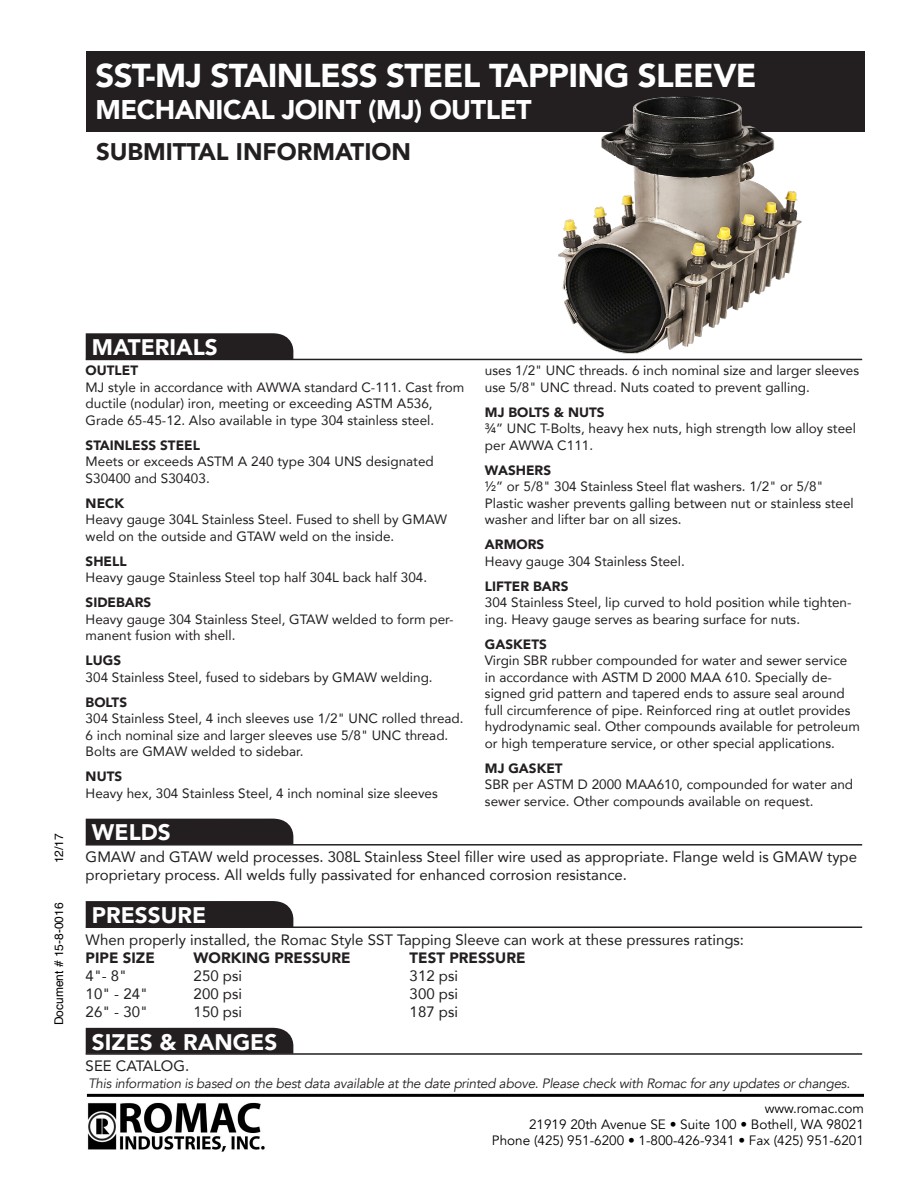
<style>
.page{position:relative;width:918px;height:1188px;background:#fff}
.page>*{position:absolute;margin:0;border:0;box-sizing:border-box;transform-origin:0 0}
.Product_Name{font:900 33px "Avenir";letter-spacing:-.02em;color:#fff}
.Product_Name-2{font:900 27px "Avenir";letter-spacing:-.02em;color:#fff}
.t1{font:900 24px "Avenir";color:#231f20}
.t2{font:900 22.5px "Avenir";color:#fff}
.Body_text{font:15px/18px "Avenir";color:#231f20}
.Body_text-2{font:900 15px "Avenir";color:#231f20}
.Body_text-3{font:13.5px/16.5px "Avenir";color:#231f20}
.t3{font:italic 13.5px "Avenir";letter-spacing:-.02em;color:#231f20}
.t4{font:13.5px/16.2px "Avenir";color:#000;text-align:right}
.t5{font:12px "Helvetica";color:#000}
.s1{font-weight:900}
</style>
<div class="page">
<hr style="left:87px;top:1094px;width:777px;height:3px;background:#000">
<img style="left:87px;top:1102px;width:178px;height:49px">
<div style="left:86px;top:51px;width:779px;height:81px;background:#231f20"></div>
<div style="left:86px;top:333px;width:208px;height:26px;background:#231f20"></div>
<hr style="left:86px;top:359px;width:776px;height:1px;background:#231f20">
<div style="left:86px;top:819px;width:208px;height:25px;background:#231f20"></div>
<hr style="left:86px;top:844px;width:776px;height:2px;background:#231f20">
<div style="left:86px;top:1028px;width:208px;height:25px;background:#231f20"></div>
<hr style="left:86px;top:1053px;width:776px;height:2px;background:#231f20">
<div style="left:86px;top:901px;width:208px;height:25px;background:#231f20"></div>
<hr style="left:86px;top:926px;width:776px;height:2px;background:#231f20">
<img style="left:558px;top:96px;width:244px;height:258px">
<p class="Product_Name" style="left:95px;top:47px;width:663px">SST-MJ STAINLESS STEEL TAPPING SLEEVE</p>
<p class="Product_Name-2" style="left:95px;top:87px;width:438px">MECHANICAL JOINT (MJ) OUTLET</p>
<h3 class="t1" style="left:96px;top:131px;width:317px">SUBMITTAL INFORMATION</h3>
<p class="t5" style="left:50px;top:863px;width:32px;rotate:-90deg">12/17</p>
<p class="t5" style="left:50px;top:1025px;width:124px;rotate:-90deg">Document # 15-8-0016</p>
<p class="t2" style="left:92px;top:328px;width:127px">MATERIALS</p>
<p class="Body_text-3" style="left:86px;top:362px;width:380px"><span class="s1">OUTLET<br></span>MJ style in accordance with AWWA standard C-111. Cast from ductile (nodular) iron, meeting or exceeding ASTM A536, Grade 65-45-12. Also available in type 304 stainless steel.</p>
<p class="Body_text-3" style="left:86px;top:437px;width:350px"><span class="s1">STAINLESS STEEL<br></span>Meets or exceeds ASTM A 240 type 304 UNS designated<br>S30400 and S30403.</p>
<p class="Body_text-3" style="left:86px;top:494px;width:363px"><span class="s1">NECK<br></span>Heavy gauge 304L Stainless Steel. Fused to shell by GMAW weld on the outside and GTAW weld on the inside.</p>
<p class="Body_text-3" style="left:86px;top:552px;width:343px"><span class="s1">SHELL<br></span>Heavy gauge Stainless Steel top half 304L back half 304.</p>
<p class="Body_text-3" style="left:86px;top:594px;width:370px"><span class="s1">SIDEBARS<br></span>Heavy gauge 304 Stainless Steel, GTAW welded to form per&shy;manent fusion with shell.</p>
<p class="Body_text-3" style="left:86px;top:652px;width:349px"><span class="s1">LUGS<br></span>304 Stainless Steel, fused to sidebars by GMAW welding.</p>
<p class="Body_text-3" style="left:86px;top:693px;width:379px"><span class="s1">BOLTS<br></span>304 Stainless Steel, 4 inch sleeves use 1/2" UNC rolled thread.<br>6 inch nominal size and larger sleeves use 5/8" UNC thread.<br>Bolts are GMAW welded to sidebar.</p>
<p class="Body_text-3" style="left:86px;top:768px;width:354px"><span class="s1">NUTS<br></span>Heavy hex, 304 Stainless Steel, 4 inch nominal size sleeves</p>
<p class="t2" style="left:92px;top:813px;width:80px">WELDS</p>
<p class="Body_text-3" style="left:485px;top:362px;width:376px">uses 1/2" UNC threads. 6 inch nominal size and larger sleeves use 5/8" UNC thread. Nuts coated to prevent galling.</p>
<p class="Body_text-3" style="left:485px;top:403px;width:372px"><span class="s1">MJ BOLTS &amp; NUTS<br></span>¾” UNC T-Bolts, heavy hex nuts, high strength low alloy steel per AWWA C111.</p>
<p class="Body_text-3" style="left:485px;top:461px;width:370px"><span class="s1">WASHERS<br></span>½” or 5/8" 304 Stainless Steel flat washers. 1/2" or 5/8" Plastic washer prevents galling between nut or stainless steel washer and lifter bar on all sizes.</p>
<p class="Body_text-3" style="left:485px;top:536px;width:201px"><span class="s1">ARMORS<br></span>Heavy gauge 304 Stainless Steel.</p>
<p class="Body_text-3" style="left:485px;top:577px;width:368px"><span class="s1">LIFTER BARS<br></span>304 Stainless Steel, lip curved to hold position while tighten&shy;ing. Heavy gauge serves as bearing surface for nuts.</p>
<p class="Body_text-3" style="left:485px;top:635px;width:376px"><span class="s1">GASKETS<br></span>Virgin SBR rubber compounded for water and sewer service in accordance with ASTM D 2000 MAA 610. Specially de&shy;signed grid pattern and tapered ends to assure seal around full circumference of pipe. Reinforced ring at outlet provides hydrodynamic seal. Other compounds available for petroleum or high temperature service, or other special applications.</p>
<p class="Body_text-3" style="left:485px;top:759px;width:370px"><span class="s1">MJ GASKET<br></span>SBR per ASTM D 2000 MAA610, compounded for water and sewer service. Other compounds available on request.</p>
<p class="Body_text" style="left:86px;top:848px;width:773px">GMAW and GTAW weld processes. 308L Stainless Steel filler wire used as appropriate. Flange weld is GMAW type proprietary process. All welds fully passivated for enhanced corrosion resistance.</p>
<p class="t2" style="left:92px;top:896px;width:116px">PRESSURE</p>
<p class="Body_text" style="left:86px;top:930px;width:660px">When properly installed, the Romac Style SST Tapping Sleeve can work at these pressures ratings:<br><span class="s1">PIPE SIZE</span></p>
<p class="Body_text-2" style="left:194px;top:945px;width:158px">WORKING PRESSURE</p>
<p class="Body_text-2" style="left:410px;top:945px;width:117px">TEST PRESSURE</p>
<p class="Body_text" style="left:86px;top:966px;width:43px">4"- 8"</p>
<p class="Body_text" style="left:194px;top:966px;width:50px">250 psi</p>
<p class="Body_text" style="left:410px;top:966px;width:50px">312 psi</p>
<p class="Body_text" style="left:86px;top:984px;width:64px">10" - 24"</p>
<p class="Body_text" style="left:194px;top:984px;width:50px">200 psi</p>
<p class="Body_text" style="left:410px;top:984px;width:50px">300 psi</p>
<p class="Body_text" style="left:86px;top:1002px;width:64px">26" - 30"</p>
<p class="Body_text" style="left:194px;top:1002px;width:50px">150 psi</p>
<p class="Body_text" style="left:410px;top:1002px;width:50px">187 psi</p>
<p class="t2" style="left:92px;top:1023px;width:187px">SIZES &amp; RANGES</p>
<p class="Body_text" style="left:86px;top:1057px;width:105px">SEE CATALOG.</p>
<p class="t3" style="left:88px;top:1075px;width:764px">This information is based on the best data available at the date printed above. Please check with Romac for any updates or changes.</p>
<p class="t4" style="left:492px;top:1100px;width:374px">www.romac.com<br>21919 20th Avenue SE • Suite 100 • Bothell, WA 98021<br>Phone (425) 951-6200 • 1-800-426-9341 • Fax (425) 951-6201</p>
</div>
